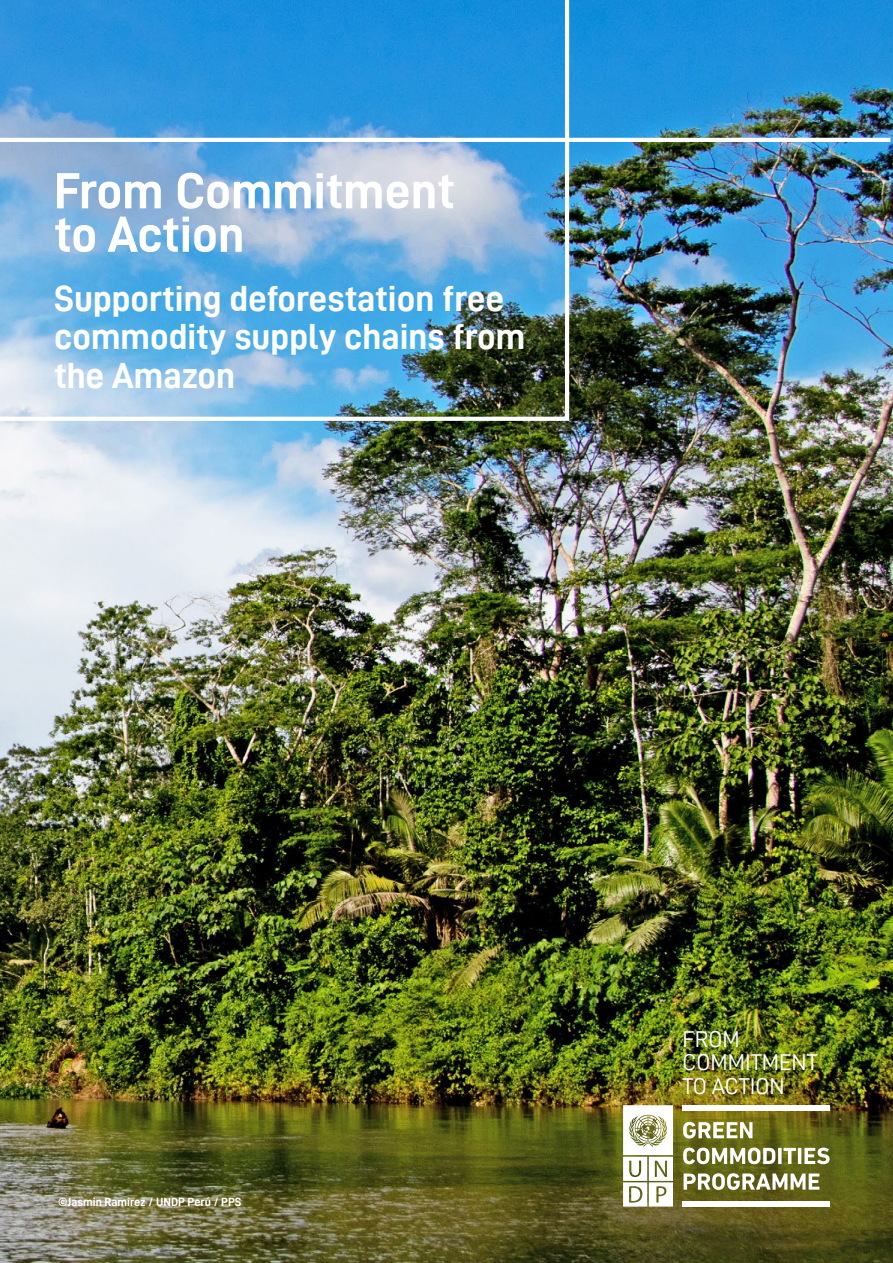
<style>
.page{position:relative;width:893px;height:1263px;background:#fff}
.page>*{position:absolute;margin:0;border:0;box-sizing:border-box;transform-origin:0 0}
.t1{font:51px/43.5px "D DIN Bold";letter-spacing:-.005em;color:#fff}
.t2{font:36.45px/38.2px "D DIN Bold";color:#fff}
.t3{font:22.95px/23.9px "D DIN";color:#fff}
.t4{font:12px "D DIN Bold";color:#fff}
</style>
<div class="page">
<img style="left:0;top:0;width:893px;height:1263px">
<svg style="left:623px;top:1105px;width:50px;height:101px"></svg>
<svg style="left:683px;top:1122px;width:69px;height:16px"></svg>
<svg style="left:683px;top:1147px;width:92px;height:17px"></svg>
<svg style="left:778px;top:1148px;width:4px;height:16px"></svg>
<svg style="left:783px;top:1148px;width:13px;height:16px"></svg>
<hr style="left:798px;top:1148px;width:3px;height:16px;background:#fff">
<svg style="left:804px;top:1147px;width:26px;height:17px"></svg>
<svg style="left:684px;top:1173px;width:135px;height:17px"></svg>
<div style="left:682px;top:1201px;width:147px;height:5px;background:#fff"></div>
<div style="left:682px;top:1105px;width:147px;height:6px;background:#fff"></div>
<svg style="left:0;top:0;width:571px;height:423px;background:#5ea4d4"></svg>
<hr style="left:0;top:138px;width:890px;height:4px;background:#fff">
<h1 class="t1" style="left:54px;top:168px;width:403px">From Commitment to Action</h1>
<p class="t2" style="left:54px;top:279px;width:473px">Supporting deforestation free commodity supply chains from the Amazon</p>
<p class="t4" style="left:58px;top:1195px;width:185px">©Jasmin Ramirez / UNDP Perú / PPS</p>
<p class="t3" style="left:682px;top:1026px;width:137px">FROM<br>COMMITMENT<br>TO ACTION</p>
</div>
